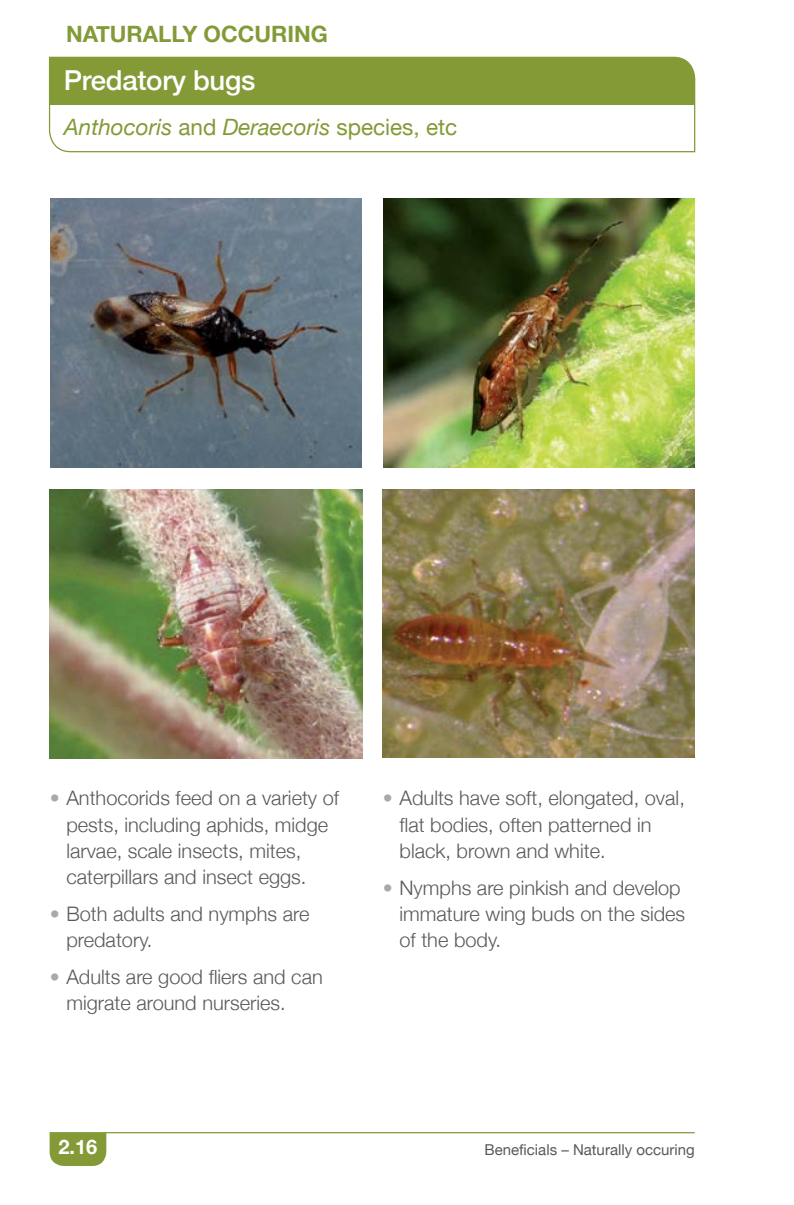
<style>
.page{position:relative;width:794px;height:1205px;background:#fff}
.page>*{position:absolute;margin:0;border:0;box-sizing:border-box;transform-origin:0 0}
.PAGE_HEADING_A{font:500 27.5px "Helvetica Neue";letter-spacing:-.01em;color:#fff}
.PAGE_HEADING_ITALICS{font:italic 22.5px "Helvetica Neue";color:#839a37}
.PAGE_SUBSECTION_HEAD{font:700 22.5px "Helvetica Neue";color:#839a37}
.t1{font:300 20px/26.2px "Helvetica Neue";color:#58595b}
.t2{font:700 20px "Helvetica Neue";color:#fff}
.t3{font:15px "Helvetica Neue";color:#58595b}
.s1{font-style:normal}
.s2{color:#a7a9ac}
</style>
<div class="page">
<div style="left:50px;top:1133px;width:56px;height:33px;background:#839a37"></div>
<hr style="left:50px;top:1132px;width:644px;height:1px;background:#839a37">
<svg style="left:48px;top:56px;width:648px;height:97px"></svg>
<img style="left:382px;top:489px;width:313px;height:269px">
<img style="left:50px;top:490px;width:312px;height:268px">
<img style="left:50px;top:198px;width:311px;height:269px">
<img style="left:383px;top:199px;width:311px;height:268px">
<p class="PAGE_SUBSECTION_HEAD" style="left:66px;top:17px;width:263px">NATURALLY OCCURING</p>
<p class="PAGE_HEADING_A" style="left:64px;top:58px;width:193px">Predatory bugs</p>
<p class="PAGE_HEADING_ITALICS" style="left:64px;top:111px;width:395px">Anthocoris <span class="s1">and</span> Deraecoris <span class="s1">species, etc</span></p>
<p class="t1" style="left:66px;top:784px;width:274px;text-indent:-17px"><span class="s2">•</span> Anthocorids feed on a variety of pests, including aphids, midge larvae, scale insects, mites, caterpillars and insect eggs.</p>
<p class="t1" style="left:66px;top:899px;width:244px;text-indent:-17px"><span class="s2">•</span> Both adults and nymphs are predatory.</p>
<p class="t1" style="left:66px;top:962px;width:258px;text-indent:-17px"><span class="s2">•</span> Adults are good fliers and can migrate around nurseries.</p>
<p class="t1" style="left:399px;top:784px;width:287px;text-indent:-17px"><span class="s2">•</span> Adults have soft, elongated, oval, flat bodies, often patterned in black, brown and white.</p>
<p class="t1" style="left:399px;top:873px;width:287px;text-indent:-17px"><span class="s2">•</span> Nymphs are pinkish and develop immature wing buds on the sides of the body.</p>
<p class="t2" style="left:58px;top:1131px;width:40px">2.16</p>
<p class="t3" style="left:484px;top:1139px;width:212px">Beneficials – Naturally occuring</p>
</div>
